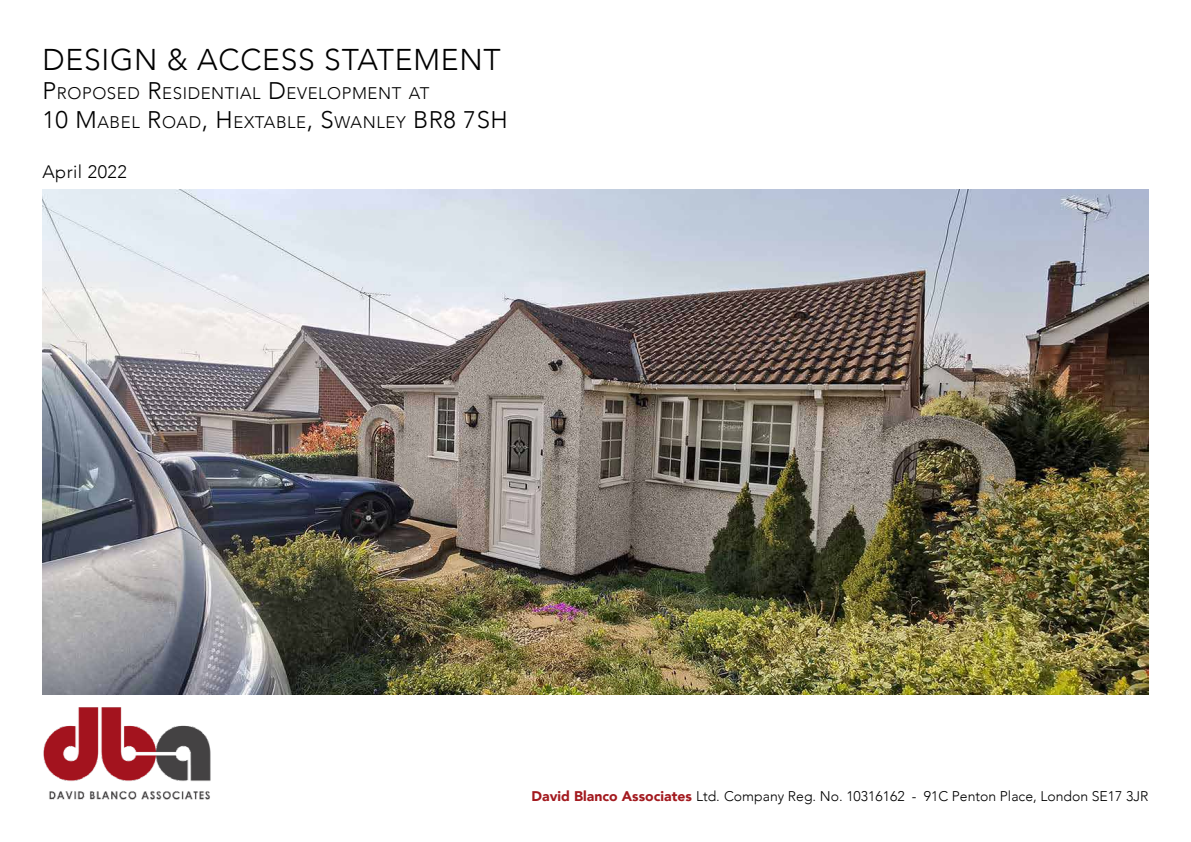
<style>
.page{position:relative;width:1191px;height:842px;background:#fff}
.page>*{position:absolute;margin:0;border:0;box-sizing:border-box;transform-origin:0 0}
.t1{font:300 30px "Avenir";letter-spacing:.025em;color:#000}
.t2{font:300 18px "Avenir";letter-spacing:.025em;color:#000}
.t3{font:300 16.8px/28.8px "Avenir";letter-spacing:.035em;color:#000}
.t4{font:300 14px "Avenir";color:#000}
.s1{font-size:24px}
.s2{font-weight:900;color:#a31a1f}
</style>
<div class="page">
<img style="left:43px;top:694px;width:175px;height:106px">
<img style="left:43px;top:190px;width:1105px;height:504px">
<h1 class="t1" style="left:43px;top:42px;width:460px">DESIGN &amp; ACCESS STATEMENT</h1>
<p class="t3" style="left:43px;top:79px;width:131px"><span class="s1">P</span>ROPOSED <span class="s1">R</span>ESIDENTIA</p>
<p class="t3" style="left:252px;top:79px;width:103px">L <span class="s1">D</span>EVELOPMENT</p>
<p class="t3" style="left:43px;top:79px;width:467px;text-indent:366px">AT<br><span class="s1">10 M</span>ABEL <span class="s1">R</span>OAD<span class="s1">, H</span>EXTABLE<span class="s1">, S</span>WAN LEY <span class="s1">BR8 7SH</span></p>
<p class="t2" style="left:43px;top:161px;width:86px">April 2022</p>
<p class="t4" style="left:531px;top:787px;width:618px"><span class="s2">David Blanco Associates</span> Ltd. Company Reg. No. 10316162 - 91C Penton Place, London SE17 3JR</p>
</div>
